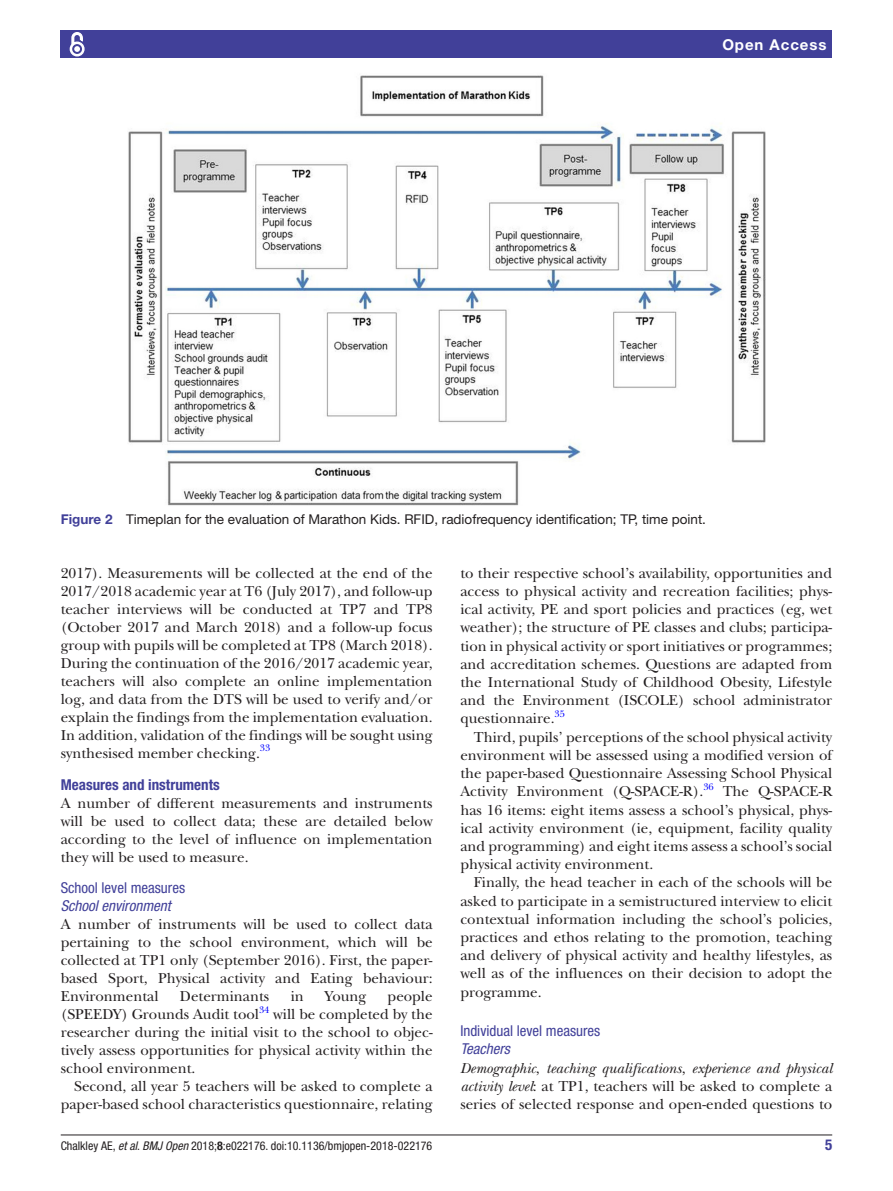
<style>
.page{position:relative;width:893px;height:1191px;background:#fff}
.page>*{position:absolute;margin:0;border:0;box-sizing:border-box;transform-origin:0 0}
.t1{font:15px/18.1px "New Baskerville";color:#231f20;text-align:justify}
.t2{font:condensed 15px "Helvetica Neue LT Std";color:#414099}
.t3{font:italic condensed 15px "Helvetica Neue LT Std";color:#414099}
.t4{font:700 condensed 15px "Helvetica Neue LT Std";color:#414099}
.t5{font:700 15px "Helvetica Neue LT Std";letter-spacing:.065em;color:#fff}
.t6{font:13.5px "Helvetica Neue LT Std";color:#231f20}
.t7{font:condensed 12px "Helvetica Neue LT Std";color:#231f20}
.t8{font:9.9px "New Baskerville";color:#00f}
.s1{font-weight:700;color:#414099}
.s2{font-style:italic}
.s3{font-weight:700}
</style>
<div class="page">
<hr style="left:61px;top:1134px;width:771px;height:1px;background:#231f20">
<div style="left:61px;top:31px;width:771px;height:27px;background:#414099"></div>
<svg style="left:69px;top:32px;width:16px;height:25px"></svg>
<img style="left:128px;top:75px;width:637px;height:431px">
<p class="t5" style="left:722px;top:35px;width:106px">Open Access</p>
<p class="t6" style="left:61px;top:511px;width:647px"><span class="s1">Figure 2</span> Timeplan for the evaluation of Marathon Kids. RFID, radiofrequency identification; TP, time point.</p>
<p class="t1" style="left:61px;top:564px;width:373px">2017). Measurements will be collected at the end of the 2017/2018 academic year at T6 (July 2017), and follow-up teacher interviews will be conducted at TP7 and TP8 (October 2017 and March 2018) and a follow-up focus group with pupils will be completed at TP8 (March 2018).<br>During the continuation of the 2016/2017 academic year, teachers will also complete an online implementation log, and data from the DTS will be used to verify and/or explain the findings from the implementation evaluation.<br>In addition, validation of the findings will be sought using synthesised member checking.</p>
<p class="t8" style="left:260px;top:742px;width:12px">33</p>
<p class="t4" style="left:61px;top:775px;width:161px">Measures and instruments</p>
<p class="t1" style="left:61px;top:794px;width:373px">A number of different measurements and instruments will be used to collect data; these are detailed below according to the level of influence on implementation they will be used to measure.</p>
<p class="t2" style="left:61px;top:879px;width:126px">School level measures</p>
<p class="t3" style="left:61px;top:897px;width:111px">School environment</p>
<p class="t1" style="left:61px;top:915px;width:373px">A number of instruments will be used to collect data pertaining to the school environment, which will be collected at TP1 only (September 2016). First, the paper&shy;based Sport, Physical activity and Eating behaviour:<br>Environmental</p>
<p class="t1" style="left:61px;top:987px;width:373px;text-indent:327px">people (SPEEDY) Grounds Audit tool<sup>34</sup> will be completed by the researcher during the initial visit to the school to objec&shy;tively assess opportunities for physical activity within the school environment.</p>
<p class="t1" style="left:61px;top:1077px;width:373px;text-align:right">Second, all year 5 teachers will be asked to complete a paper-based school characteristics questionnaire, relating</p>
<p class="t1" style="left:180px;top:987px;width:91px">Determinants</p>
<p class="t1" style="left:291px;top:987px;width:15px">in</p>
<p class="t1" style="left:325px;top:987px;width:42px">Young</p>
<p class="t1" style="left:460px;top:564px;width:373px">to their respective school’s availability, opportunities and access to physical activity and recreation facilities; phys&shy;ical activity, PE and sport policies and practices (eg, wet weather); the structure of PE classes and clubs; participa&shy;tion in physical activity or sport initiatives or programmes; and accreditation schemes. Questions are adapted from the International Study of Childhood Obesity, Lifestyle and the Environment (ISCOLE) school administrator questionnaire.<sup>35</sup></p>
<p class="t1" style="left:460px;top:728px;width:373px;text-indent:14px">Third, pupils’ perceptions of the school physical activity environment will be assessed using a modified version of the paper-based Questionnaire Assessing School Physical Activity Environment (Q-SPACE-R).</p>
<p class="t8" style="left:703px;top:780px;width:12px">36</p>
<p class="t1" style="left:460px;top:782px;width:373px;text-indent:262px">The Q-SPACE-R has 16 items: eight items assess a school’s physical, phys&shy;ical activity environment (ie, equipment, facility quality and programming) and eight items assess a school’s social physical activity environment.</p>
<p class="t1" style="left:460px;top:873px;width:373px;text-indent:14px">Finally, the head teacher in each of the schools will be asked to participate in a semistructured interview to elicit contextual information including the school’s policies, practices and ethos relating to the promotion, teaching and delivery of physical activity and healthy lifestyles, as well as of the influences on their decision to adopt the programme.</p>
<p class="t2" style="left:460px;top:1022px;width:141px">Individual level measures</p>
<p class="t3" style="left:460px;top:1040px;width:51px">Teachers</p>
<p class="t1" style="left:460px;top:1058px;width:373px"><span class="s2">Demographic</span>, <span class="s2">teaching qualifications</span>, <span class="s2">experience and physical activity level</span>: at TP1, teachers will be asked to complete a series of selected response and open-ended questions to</p>
<p class="t7" style="left:61px;top:1138px;width:373px">Chalkley AE, <span class="s2">et al</span>. <span class="s2">BMJ Open</span> 2018;<span class="s3">8</span>:e022176. doi:10.1136/bmjopen-2018-022176</p>
<p class="t4" style="left:825px;top:1135px;width:9px">5</p>
</div>
